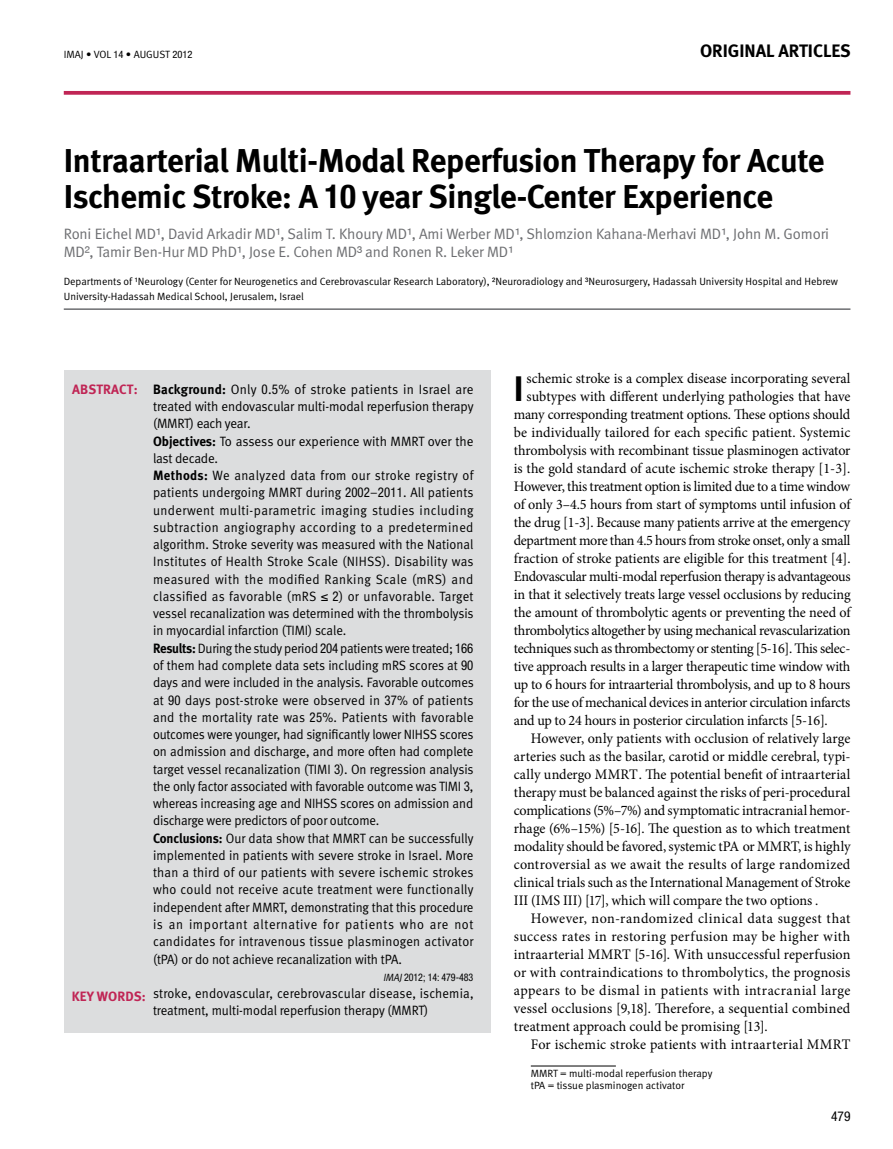
<style>
.page{position:relative;width:893px;height:1149px;background:#fff}
.page>*{position:absolute;margin:0;border:0;box-sizing:border-box;transform-origin:0 0}
.t1{font:700 35.4px "Meta";color:#000}
.t2{font:700 33px/36px "Meta";letter-spacing:-.01em;color:#000}
.t3{font:700 18px "Meta";color:#000}
.t4{font:15px/18px "Meta Normal";letter-spacing:-.01em;color:#6d6e71}
.t5{font:14.55px/18px "Minion Pro";letter-spacing:-.01em;color:#000;text-align:justify}
.t6{font:14.55px "Minion Pro";letter-spacing:.02em;color:#000}
.t7{font:13.5px/17.2px "Meta Normal";color:#000}
.t8{font:13.5px/17.2px "Meta Normal";color:#000;scale:.95 1}
.t9{font:700 13.5px "Meta";letter-spacing:.01em;color:#c02555}
.t10{font:condensed 13.5px "Helvetica Neue";color:#000}
.t11{font:10.5px/15px "Meta Normal";color:#000}
.t12{font:condensed 10.5px "Helvetica Neue";letter-spacing:-.005em;color:#000;scale:.95 1}
.s1{font-family:"Helvetica Neue";font-stretch:condensed;font-size:10.2px}
.s2{font-family:"Helvetica Neue";font-stretch:condensed}
.s3{font-family:"Helvetica Neue"}
.s4{font-family:"Meta";font-weight:700}
.s5{font-family:"Helvetica"}
.s6{font-family:"Meta Normal";font-style:italic;font-stretch:normal}
</style>
<div class="page">
<svg style="left:64px;top:91px;width:786px;height:4px;background:#c43460"></svg>
<div style="left:64px;top:370px;width:426px;height:661px;background:#dcddde"></div>
<hr style="left:64px;top:308px;width:786px;height:2px;background:#6d6e71">
<hr style="left:531px;top:1065px;width:85px;height:1px;background:#000">
<p class="t11" style="left:64px;top:46px;width:130px">IMAJ • VOL <span class="s1">14</span> • august <span class="s1">2012</span></p>
<p class="t3" style="left:700px;top:40px;width:152px">Original Articles</p>
<h2 class="t2" style="left:64px;top:142px;width:762px">Intraarterial Multi-Modal Reperfusion Therapy for Acute<br>Ischemic Stroke A: <span class="s2">10</span> year Single-Center Experience</h2>
<p class="t4" style="left:64px;top:225px;width:767px">Roni Eichel MD<span class="s3">¹</span>, David Arkadir MD<span class="s3">¹</span>, Salim .T Khoury MD<span class="s3">¹</span>, Ami Werber MD<span class="s3">¹</span>, Shlomzion Kahana-Merhavi MD<span class="s3">¹</span>, John M. Gomori<br>MD<span class="s3">²</span>, Tamir Ben-Hur MD PhD<span class="s3">¹</span>, Jose .E Cohen MD<span class="s3">³</span> and Ronen .R Leker MD<span class="s3">¹</span></p>
<p class="t11" style="left:64px;top:273px;width:776px">Departments of <span class="s2">¹</span>Neurology (Center for Neurogenetics and Cerebrovascular Research Laboratory <span class="s2">²</span>,) Neuroradiology and <span class="s2">³</span>Neurosurgery, Hadassah University Hospital and Hebrew<br>University-Hadassah Medical School, Jerusalem, Israel</p>
<p class="t9" style="left:72px;top:381px;width:67px">Ab stract:</p>
<p class="t9" style="left:72px;top:987px;width:76px">Key words:</p>
<p class="t7" style="left:153px;top:380px;width:322px"><span class="s4">Background:</span> Only <span class="s2">0</span>.<span class="s2">5</span>% of stroke patients in Israel are treated with endovascular multi-modal reperfusion therapy (MMRT) each year.<br><span class="s4">Objectives:</span> To assess our experience with MMRT over the last decade.<br><span class="s4">Methods:</span> We analyzed data from our stroke registry of patients undergoing MMRT during <span class="s2">2002</span>–<span class="s2">2011</span>. All patients underwent multi-parametric imaging studies including subtraction angiography according to a predetermined algorithm. Stroke severity was measured with the National Institutes of Health Stroke Scale (NIHSS .) Disability was measured with the modified Ranking Scale (mRS) and classified as favorable (mRS <span class="s5">≤</span> <span class="s2">2</span>) or unfavorable. Target vessel recanalization was determined with the thrombolysis in myocardial infarction (TIMI) scale.<br><span class="s4">Results:</span> During the study period <span class="s2">204</span> patients were treated; <span class="s2">166 </span>of them had complete data sets including mRS scores at <span class="s2">90 </span>days and were included in the analysis. Favorable outcomes at <span class="s2">90</span> days post-stroke were observed in <span class="s2">37</span>% of patients and the mortality rate was <span class="s2">25</span>%. Patients with favorable outcomes were younger, had significantly lower NIHSS scores on admission and discharge, and more often had complete target vessel recanalization (TIMI .)<span class="s2">3</span> On regression analysis the only factor associated with favorable outcome was TIMI <span class="s2">3</span>, whereas increasing age and NIHSS scores on admission and discharge were predictors of poor outcome.<br><span class="s4">Conclusions:</span> Our data show that MMRT can be successfully implemented in patients with severe stroke in Israel. More than a third of our patients with severe ischemic strokes who could not receive acute treatment were functionally independent after MMRT, demonstrating that this procedure is an important alternative for patients who are not candidates for intravenous tissue plasminogen activator (tPA) or do not achieve recanalization with tPA.</p>
<p class="t12" style="left:383px;top:970px;width:97px"><span class="s6">IMAJ</span>2012; 14: 479-483</p>
<p class="t8" style="left:153px;top:984px;width:339px">stroke, endovascular, cerebrovascular disease, ischemia, treatment, multi-modal reperfusion therapy (MMRT(</p>
<p class="t5" style="left:514px;top:369px;width:338px;text-align:right">schemic stroke is a complex disease incorporating several subtypes with different underlying pathologies that have many corresponding treatment options. These options should be individually tailored for each specific patient. Systemic thrombolysis with recombinant tissue plasminogen activator is the gold standard of acute ischemic stroke therapy ]1-3 .[ However, this treatment option is limited due to a time window of only –3 4.5 hours from start of symptoms until infusion of the drug [1-3 .] Because many patients arrive at the emergency department more than 4.5 hours from stroke onset, only a small fraction of stroke patients are eligible for this treatment . [4] Endovascular multi-modal reperfusion therapy is advantageous in that it selectively treats large vessel occlusions by reducing the amount of thrombolytic agents or preventing the need of thrombolytics altogether by using mechanical revascularization</p>
<p class="t5" style="left:514px;top:657px;width:338px">tive approach results in a larger therapeutic time window with</p>
<h1 class="t1" style="left:514px;top:367px;width:7px">I</h1>
<p class="t5" style="left:514px;top:639px;width:338px">techniques such as thrombectomy or stenting [5-16 .] This selec-</p>
<p class="t5" style="left:514px;top:675px;width:338px">up to 6 hours for intraarterial thrombolysis, and up to 8 hours for the use of mechanical devices in anterior circulation infarcts and up to 24 hours in posterior circulation infarcts ]5-16 .[</p>
<p class="t5" style="left:531px;top:729px;width:321px">However, only patients with occlusion of relatively large</p>
<p class="t5" style="left:514px;top:765px;width:338px">cally undergo MMRT. The potential benefit of intraarterial</p>
<p class="t5" style="left:514px;top:747px;width:338px">arteries such as the basilar, carotid or middle cerebral, typi-</p>
<p class="t5" style="left:514px;top:783px;width:338px">therapy must be balanced against the risks of peri-procedural</p>
<p class="t5" style="left:514px;top:819px;width:338px">rhage (6%–15%) [5-16 .] The question as to which treatment</p>
<p class="t5" style="left:514px;top:801px;width:338px">complications (5%–7%) and symptomatic intracranial hemor-</p>
<p class="t5" style="left:514px;top:837px;width:338px">modality should be favored, systemic tPA or MMRT is, highly controversial as we await the results of large randomized clinical trials such as the International Management of Stroke III (IMS III) [17 ,] which will compare the two options .</p>
<p class="t5" style="left:514px;top:909px;width:338px;text-indent:17px">However, non-randomized clinical data suggest that success rates in restoring perfusion may be higher with intraarterial MMRT [5-16 .] With unsuccessful reperfusion or with contraindications to thrombolytics, the prognosis appears to be dismal in patients with intracranial large vessel occlusions [9,18 .] Therefore a, sequential combined treatment approach could be promising ]13 .[</p>
<p class="t6" style="left:531px;top:1034px;width:321px">For ischemic stroke patients with intraarterial MMRT</p>
<p class="t11" style="left:531px;top:1066px;width:183px;line-height:12.8px">MMRT = multi-modal reperfusion therapy tPA = tissue plasminogen activator</p>
<p class="t10" style="left:831px;top:1108px;width:21px">479</p>
</div>
